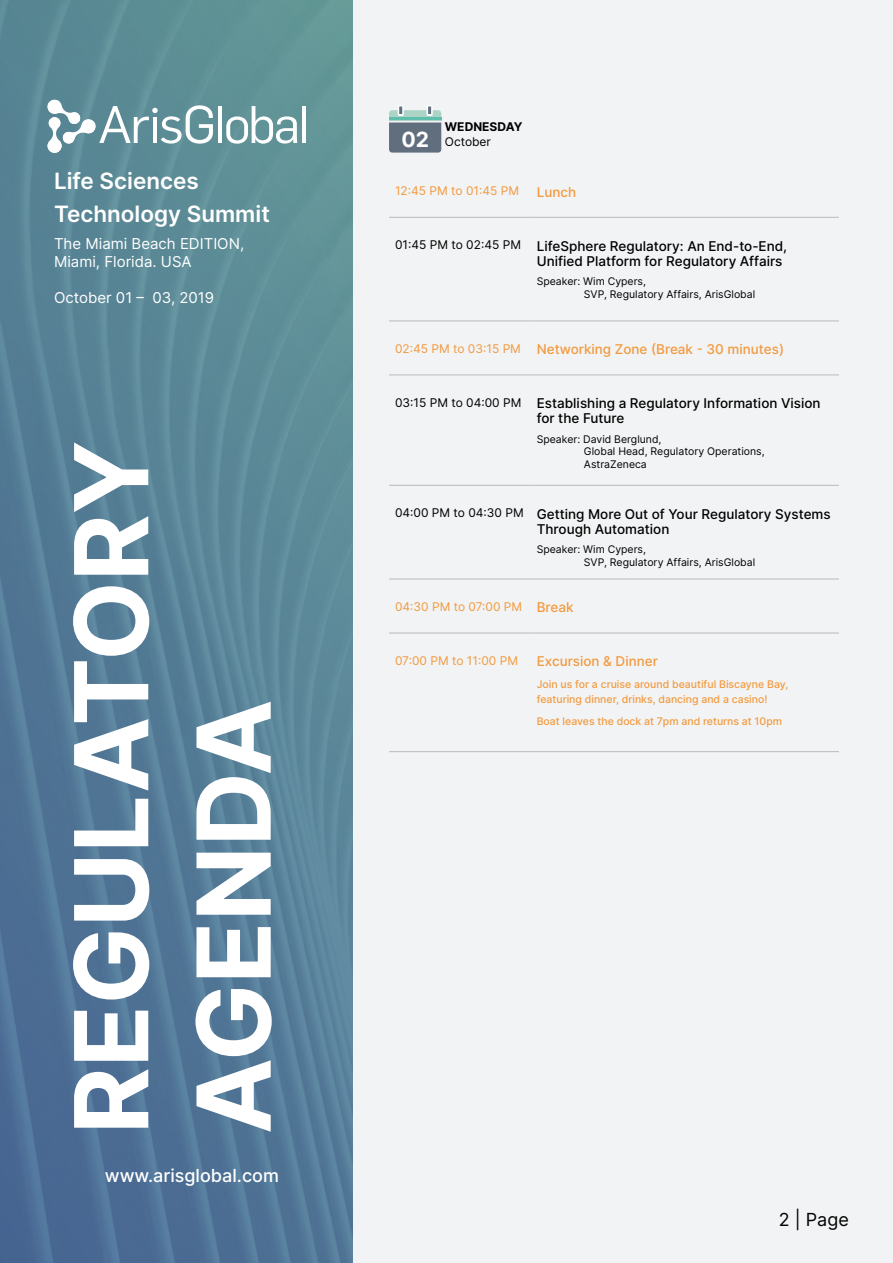
<style>
.page{position:relative;width:893px;height:1263px;background:#fff}
.page>*{position:absolute;margin:0;border:0;box-sizing:border-box;transform-origin:0 0}
.t1{font:700 102px/122.4px "Inter";color:#fff}
.t2{font:600 22.5px/33px "Inter";color:#fff}
.t3{font:700 21px "Inter";color:#fff}
.t4{font:500 18px "Inter";color:#fff}
.t5{font:18px "Inter";color:#000}
.t6{font:15px/18px "Inter";color:#fff}
.t7{font:500 13.5px/15px "Inter";color:#000}
.t8{font:500 13.5px "Inter";color:#f39a3e}
.t9{font:12px "Inter";color:#f39a3e}
.t10{font:700 12px "Inter";color:#000}
.t11{font:12px "Inter";color:#000}
.t12{font:10.5px/12.6px "Inter";color:#000}
.t13{font:500 10.5px/15px "Inter";color:#f39a3e}
.s1{font-weight:400;font-size:12px}
.s2{font-weight:500;font-size:13.5px}
</style>
<div class="page">
<img style="left:0;top:0;width:354px;height:1263px">
<div style="left:354px;top:0;width:539px;height:1263px;background:#f1f3f4"></div>
<div style="left:389px;top:123px;width:52px;height:30px;background:#616e7d"></div>
<hr style="left:389px;top:119px;width:52px;height:2px;background:#abd4c7">
<hr style="left:389px;top:117px;width:52px;height:2px;background:#5ec0ac">
<svg style="left:389px;top:105px;width:52px;height:12px"></svg>
<hr style="left:218px;top:106px;width:4px;height:37px;background:#fff">
<hr style="left:302px;top:106px;width:4px;height:37px;background:#fff">
<svg style="left:226px;top:106px;width:71px;height:38px"></svg>
<svg style="left:47px;top:99px;width:166px;height:54px"></svg>
<hr style="left:389px;top:320px;width:142px;height:1px;background:#bdc2c6">
<hr style="left:531px;top:320px;width:308px;height:1px;background:#bdc2c6">
<hr style="left:389px;top:374px;width:142px;height:1px;background:#bdc2c6">
<hr style="left:531px;top:374px;width:308px;height:1px;background:#bdc2c6">
<hr style="left:389px;top:485px;width:142px;height:1px;background:#bdc2c6">
<hr style="left:531px;top:485px;width:308px;height:1px;background:#bdc2c6">
<hr style="left:389px;top:578px;width:142px;height:2px;background:#bdc2c6">
<hr style="left:531px;top:578px;width:308px;height:2px;background:#bdc2c6">
<hr style="left:389px;top:632px;width:142px;height:2px;background:#bdc2c6">
<hr style="left:531px;top:632px;width:308px;height:2px;background:#bdc2c6">
<hr style="left:389px;top:751px;width:142px;height:1px;background:#bdc2c6">
<hr style="left:531px;top:751px;width:308px;height:1px;background:#bdc2c6">
<hr style="left:389px;top:217px;width:142px;height:1px;background:#bdc2c6">
<hr style="left:531px;top:217px;width:308px;height:1px;background:#bdc2c6">
<h2 class="t2" style="left:54px;top:164px;width:217px">Life Sciences<br>Technology Summit</h2>
<p class="t6" style="left:54px;top:234px;width:192px">The Miami Beach EDITION,<br>Miami, Florida. USA</p>
<p class="t6" style="left:54px;top:289px;width:162px">October 01 – 03, 2019</p>
<h1 class="t1" style="left:48px;top:1134px;width:695px;rotate:-90deg">REGULATORY<br>AGENDA</h1>
<h3 class="t4" style="left:105px;top:1163px;width:176px">www.arisglobal.com</h3>
<h3 class="t3" style="left:401px;top:124px;width:29px">02</h3>
<p class="t10" style="left:445px;top:118px;width:79px">WEDNESDAY</p>
<p class="t11" style="left:445px;top:133px;width:48px">October</p>
<p class="t9" style="left:395px;top:182px;width:126px">12:45 PM to 01:45 PM</p>
<p class="t8" style="left:537px;top:182px;width:41px">Lunch</p>
<p class="t7" style="left:537px;top:238px;width:252px;text-indent:-142px"><span class="s1">01:45 PM to 02:45 PM</span> LifeSphere Regulatory: An End-to-End,<br>Unified Platform for Regulatory Affairs</p>
<p class="t12" style="left:584px;top:275px;width:173px;text-indent:-47px">Speaker: Wim Cypers,<br>SVP, Regulatory Affairs, ArisGlobal</p>
<p class="t8" style="left:395px;top:339px;width:391px"><span class="s1">02:45 PM to 03:15 PM</span> Networking Zone (Break - 30 minutes)</p>
<p class="t7" style="left:537px;top:395px;width:285px;text-indent:-142px"><span class="s1">03:15 PM to 04:00 PM</span> Establishing a Regulatory Information Vision for the Future</p>
<p class="t12" style="left:584px;top:432px;width:182px;text-indent:-47px">Speaker: David Berglund,<br>Global Head, Regulatory Operations,<br>AstraZeneca</p>
<p class="t7" style="left:537px;top:506px;width:296px;text-indent:-142px"><span class="s1">04:00 PM to 04:30 PM</span> Getting More Out of Your Regulatory Systems<br>Through Automation</p>
<p class="t12" style="left:584px;top:543px;width:173px;text-indent:-47px">Speaker: Wim Cypers,<br>SVP, Regulatory Affairs, ArisGlobal</p>
<p class="t9" style="left:395px;top:598px;width:180px">04:30 PM to 07:00 PM <span class="s2">Break</span></p>
<p class="t9" style="left:395px;top:652px;width:124px">07:00 PM to 11:00 PM</p>
<p class="t8" style="left:537px;top:652px;width:123px">Excursion &amp; Dinner</p>
<p class="t13" style="left:537px;top:676px;width:253px">Join us for a cruise around beautiful Biscayne Bay, featuring dinner, drinks, dancing and a casino!</p>
<p class="t13" style="left:537px;top:713px;width:247px">Boat leaves the dock at 7pm and returns at 10pm</p>
<h3 class="t5" style="left:779px;top:1207px;width:71px">2 | Page</h3>
</div>
